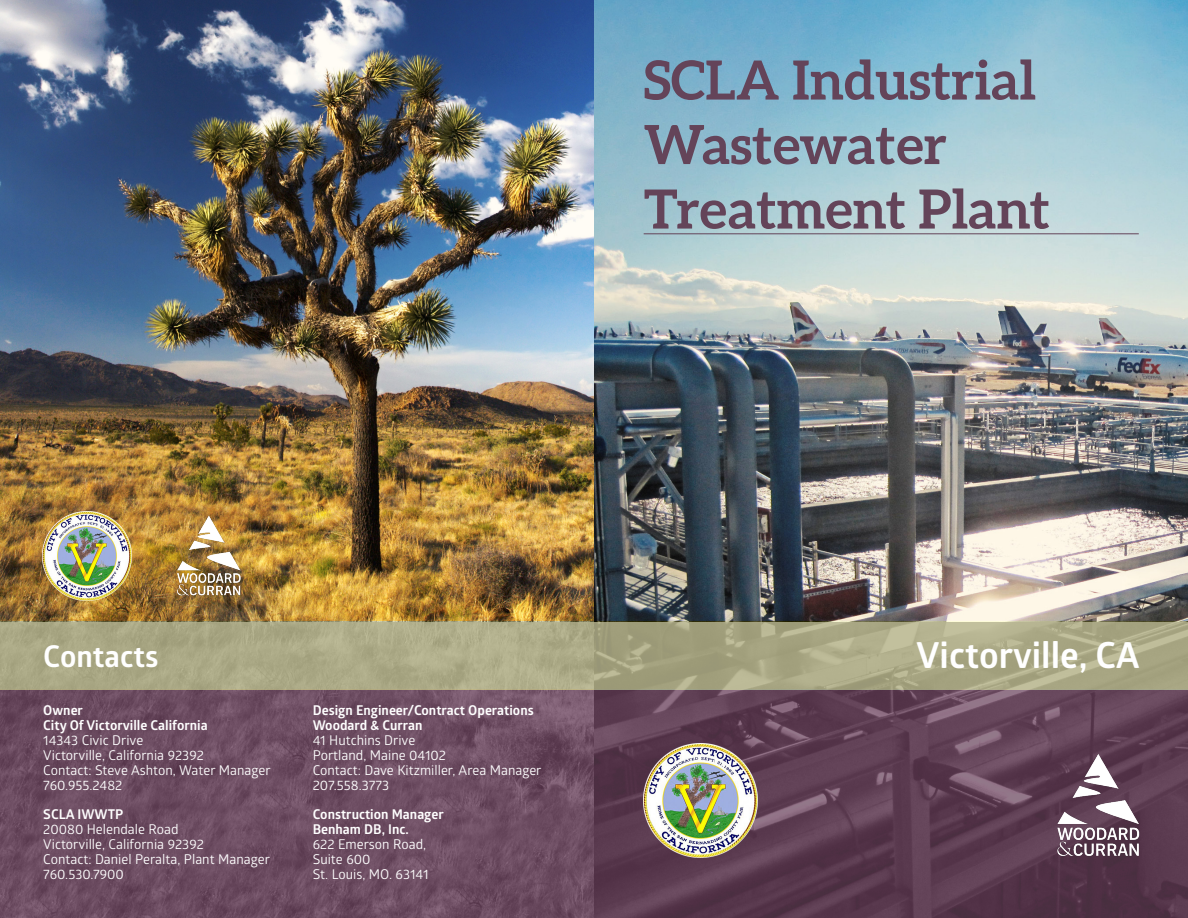
<style>
.page{position:relative;width:1188px;height:918px;background:#fff}
.page>*{position:absolute;margin:0;border:0;box-sizing:border-box;transform-origin:0 0}
.t1{font:700 54px/64.5px "Aleo";color:#644459}
.t2{font:700 36px "Glober";color:#fff}
.t3{font:700 30px "Glober";color:#fff}
.text{font:13.5px/15px "Glober";color:#fff}
.text_section_head_B{font:13.5px/15px "Glober";color:#fff}
.s1{font-weight:700}
</style>
<div class="page">
<img style="left:0;top:0;width:1188px;height:622px">
<svg style="left:0;top:622px;width:1188px;height:68px;background:#aaa885"></svg>
<svg style="left:0;top:690px;width:1188px;height:228px;background:#66465b"></svg>
<hr style="left:644px;top:233px;width:495px;height:1px;background:#644459">
<img style="left:643px;top:744px;width:115px;height:114px">
<img style="left:43px;top:511px;width:89px;height:90px">
<img style="left:1056px;top:753px;width:84px;height:105px">
<img style="left:176px;top:514px;width:65px;height:82px">
<p class="t1" style="left:644px;top:47px;width:408px">SCLA Industrial<br>Wastewater<br>Treatment Plant</p>
<p class="t3" style="left:43px;top:636px;width:117px">Contacts</p>
<p class="t2" style="left:916px;top:630px;width:225px">Victorville, CA</p>
<p class="text_section_head_B" style="left:43px;top:702px;width:229px"><span class="s1">Owner<br>City Of Victorville California<br></span>14343 Civic Drive<br>Victorville, California 92392<br>Contact: Steve Ashton, Water Manager<br>760.955.2482</p>
<p class="text" style="left:43px;top:806px;width:228px"><span class="s1">SCLA IWWTP<br></span>20080 Helendale Road<br>Victorville, California 92392<br>Contact: Daniel Peralta, Plant Manager<br>760.530.7900</p>
<p class="text" style="left:313px;top:702px;width:230px"><span class="s1">Design Engineer/Contract Operations<br>Woodard &amp; Curran<br></span>41 Hutchins Drive<br>Portland, Maine 04102<br>Contact: Dave Kitzmiller, Area Manager<br>207.558.3773</p>
<p class="text" style="left:313px;top:806px;width:133px"><span class="s1">Construction Manager<br>Benham DB, Inc.<br></span>622 Emerson Road,<br>Suite 600<br>St. Louis, MO. 63141</p>
</div>
